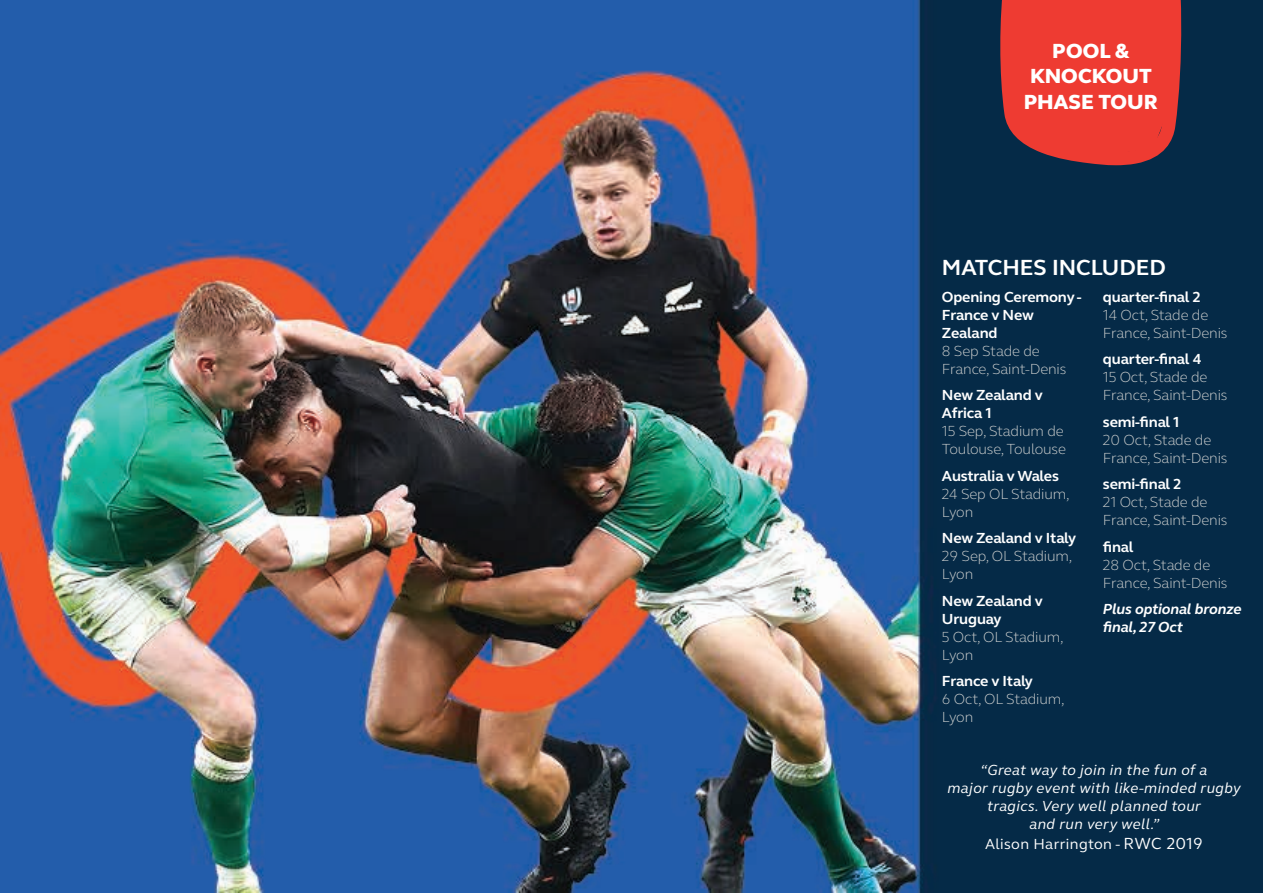
<style>
.page{position:relative;width:1263px;height:893px;background:#fff}
.page>*{position:absolute;margin:0;border:0;box-sizing:border-box;transform-origin:0 0}
.t1{font:700 22.5px "Webb Ellis Cup";color:#fff}
.t2{font:800 21px/25.2px "Webb Ellis Cup";color:#fff;text-align:center}
.t3{font:300 15px/18px "Webb Ellis Cup";letter-spacing:-.01em;color:#cdcfce}
.t4{font:700 15px/18px "Webb Ellis Cup";letter-spacing:-.01em;color:#fff}
.t5{font:italic 15px/18px "Webb Ellis Cup";letter-spacing:.025em;color:#fff;text-align:center}
.t6{font:italic 700 15px/18px "Webb Ellis Cup";letter-spacing:-.01em;color:#fff}
.t7{font:15px "Webb Ellis Cup";letter-spacing:.025em;color:#fff}
.s1{font-size:16.5px}
</style>
<div class="page">
<img style="left:0;top:0;width:1263px;height:893px">
<svg style="left:999px;top:0;width:185px;height:165px;background:#d63934"></svg>
<h2 class="t2" style="left:1024px;top:38px;width:136px">POOL &amp;<br>KNOCKOUT<br>PHASE TOUR</h2>
<h1 class="t1" style="left:942px;top:253px;width:225px">MATCHES INCLUDED</h1>
<p class="t4" style="left:942px;top:288px;width:141px">Opening Ceremony -<br>France v New<br>Zealand</p>
<p class="t3" style="left:942px;top:341px;width:126px">8 Sep Stade de<br>France, Saint-Denis</p>
<p class="t4" style="left:942px;top:386px;width:102px">New Zealand v<br>Africa 1</p>
<p class="t3" style="left:942px;top:422px;width:126px">15 Sep, Stadium de<br>Toulouse, Toulouse</p>
<p class="t4" style="left:942px;top:467px;width:119px">Australia v Wales</p>
<p class="t3" style="left:942px;top:484px;width:129px">24 Sep OL Stadium,<br>Lyon</p>
<p class="t4" style="left:942px;top:529px;width:136px">New Zealand v Italy</p>
<p class="t3" style="left:942px;top:547px;width:132px">29 Sep, OL Stadium,<br>Lyon</p>
<p class="t4" style="left:942px;top:592px;width:102px">New Zealand v<br>Uruguay</p>
<p class="t3" style="left:942px;top:627px;width:123px">5 Oct, OL Stadium,<br>Lyon</p>
<p class="t4" style="left:942px;top:672px;width:93px">France v Italy</p>
<p class="t3" style="left:942px;top:690px;width:124px">6 Oct, OL Stadium,<br>Lyon</p>
<p class="t4" style="left:1103px;top:288px;width:99px">quarter-final 2</p>
<p class="t3" style="left:1103px;top:305px;width:126px">14 Oct, Stade de<br>France, Saint-Denis</p>
<p class="t4" style="left:1103px;top:350px;width:100px">quarter-final 4</p>
<p class="t3" style="left:1103px;top:368px;width:126px">15 Oct, Stade de<br>France, Saint-Denis</p>
<p class="t4" style="left:1103px;top:413px;width:78px">semi-final 1</p>
<p class="t3" style="left:1103px;top:430px;width:126px">20 Oct, Stade de<br>France, Saint-Denis</p>
<p class="t4" style="left:1103px;top:475px;width:80px">semi-final 2</p>
<p class="t3" style="left:1103px;top:493px;width:126px">21 Oct, Stade de<br>France, Saint-Denis</p>
<p class="t4" style="left:1103px;top:538px;width:32px">final</p>
<p class="t3" style="left:1103px;top:555px;width:126px">28 Oct, Stade de<br>France, Saint-Denis</p>
<p class="t6" style="left:1103px;top:600px;width:140px">Plus optional bronze final, 27 Oct</p>
<p class="t5" style="left:947px;top:761px;width:295px">“Great way to join in the fun of a<br>major rugby event with like-minded rugby tragics. Very well planned tour<br>and run very well.”</p>
<p class="t7" style="left:985px;top:833px;width:219px">Alison Harrington - <span class="s1">RWC 2019</span></p>
</div>
